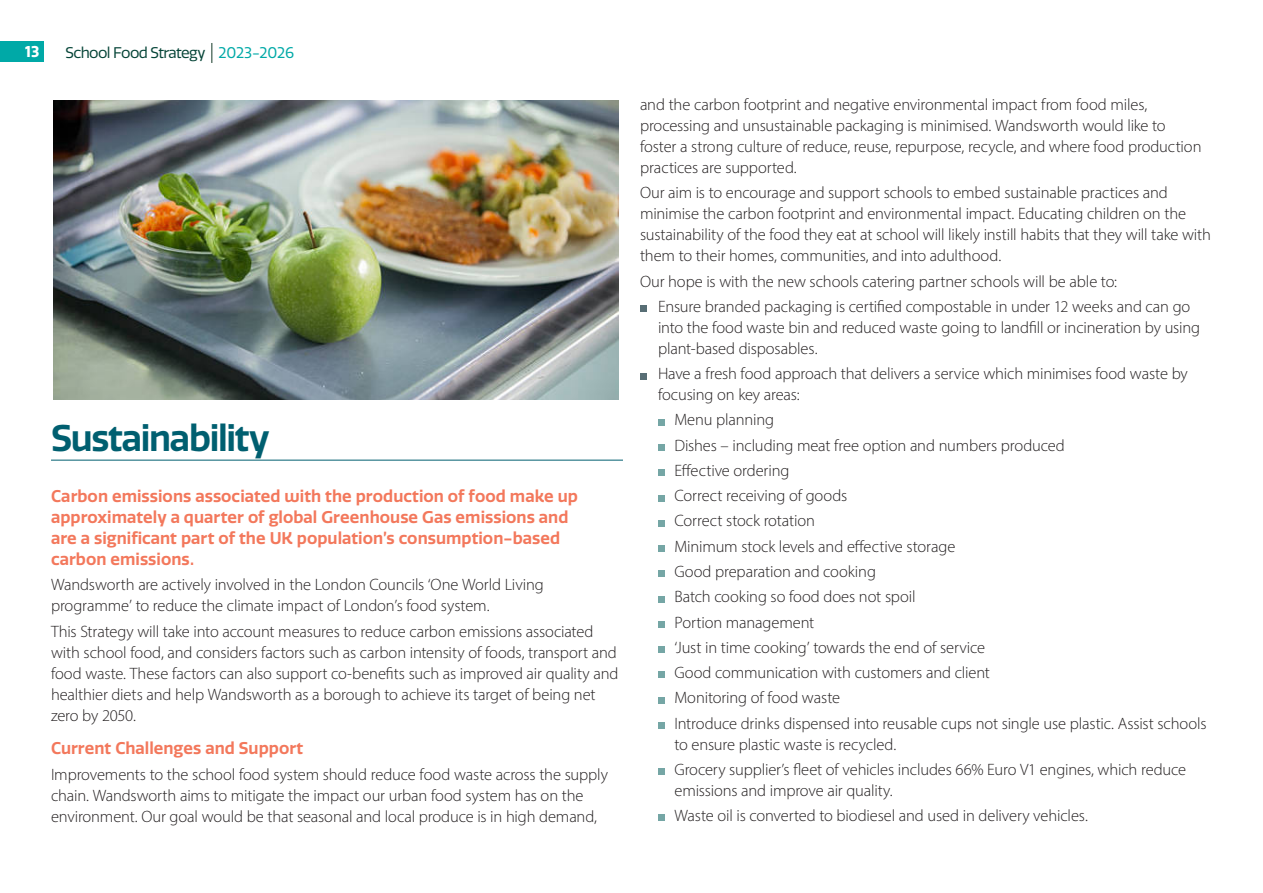
<style>
.page{position:relative;width:1263px;height:893px;background:#fff}
.page>*{position:absolute;margin:0;border:0;box-sizing:border-box;transform-origin:0 0}
.t1{font:600 36px "Quatro";letter-spacing:-.035em;color:#005f70}
.t2{font:300 16.5px/21px "Myriad Pro";letter-spacing:-.01em;color:#231f20}
.t3{font:600 16.5px/21px "Quatro";letter-spacing:.005em;color:#f3785c}
.t4{font:700 15.3px "Quatro";color:#fff}
.t5{font:15px "Quatro";letter-spacing:-.04em;color:#054437}
.s1{color:#00a9a7}
</style>
<div class="page">
<div style="left:0;top:41px;width:43px;height:20px;background:#00a9a7"></div>
<hr style="left:211px;top:43px;width:2px;height:20px;background:#627a6e">
<hr style="left:51px;top:460px;width:572px;height:1px;background:#005f70">
<svg style="left:640px;top:306px;width:6px;height:6px"></svg>
<svg style="left:640px;top:373px;width:6px;height:6px"></svg>
<svg style="left:658px;top:419px;width:6px;height:6px"></svg>
<div style="left:658px;top:444px;width:6px;height:7px;background:#75a6a5"></div>
<svg style="left:658px;top:470px;width:6px;height:6px"></svg>
<svg style="left:658px;top:495px;width:6px;height:6px"></svg>
<svg style="left:658px;top:520px;width:6px;height:6px"></svg>
<div style="left:658px;top:545px;width:6px;height:7px;background:#75a6a5"></div>
<svg style="left:658px;top:571px;width:6px;height:6px"></svg>
<svg style="left:658px;top:596px;width:6px;height:6px"></svg>
<svg style="left:658px;top:621px;width:6px;height:6px"></svg>
<div style="left:658px;top:646px;width:6px;height:7px;background:#75a6a5"></div>
<svg style="left:658px;top:672px;width:6px;height:6px"></svg>
<svg style="left:658px;top:697px;width:6px;height:6px"></svg>
<svg style="left:658px;top:722px;width:6px;height:6px"></svg>
<div style="left:658px;top:768px;width:6px;height:7px;background:#75a6a5"></div>
<svg style="left:658px;top:815px;width:6px;height:6px"></svg>
<img style="left:53px;top:100px;width:566px;height:300px">
<p class="t4" style="left:25px;top:43px;width:16px">13</p>
<p class="t5" style="left:65px;top:45px;width:230px">School Food Strategy <span class="s1">2023-2026</span></p>
<h1 class="t1" style="left:51px;top:417px;width:220px">Sustainability</h1>
<p class="t3" style="left:51px;top:486px;width:528px">Carbon emissions associated with the production of food make up approximately a quarter of global Greenhouse Gas emissions and are a significant part of the UK population’s consumption-based carbon emissions.</p>
<p class="t2" style="left:51px;top:574px;width:494px">Wandsworth are actively involved in the London Councils ‘One World Living programme’ to reduce the climate impact of London’s food system.</p>
<p class="t2" style="left:51px;top:620px;width:569px">This Strategy will take into account measures to reduce carbon emissions associated with school food, and considers factors such as carbon intensity of foods, transport and food waste. These factors can also support co-benefits such as improved air quality and healthier diets and help Wandsworth as a borough to achieve its target of being net zero by 2050.</p>
<p class="t3" style="left:51px;top:738px;width:254px">Current Challenges and Support</p>
<p class="t2" style="left:51px;top:763px;width:558px">Improvements to the school food system should reduce food waste across the supply chain. Wandsworth aims to mitigate the impact our urban food system has on the environment. Our goal would be that seasonal and local produce is in high demand,</p>
<p class="t2" style="left:640px;top:94px;width:563px">and the carbon footprint and negative environmental impact from food miles, processing and unsustainable packaging is minimised. Wandsworth would like to foster a strong culture of reduce, reuse, repurpose, recycle, and where food production practices are supported.</p>
<p class="t2" style="left:640px;top:182px;width:572px">Our aim is to encourage and support schools to embed sustainable practices and minimise the carbon footprint and environmental impact. Educating children on the sustainability of the food they eat at school will likely instill habits that they will take with them to their homes, communities, and into adulthood.</p>
<p class="t2" style="left:658px;top:268px;width:534px;line-height:25.2px;text-indent:-18px">Our hope is with the new schools catering partner schools will be able to:<br>Ensure branded packaging is certified compostable in under 12 weeks and can go</p>
<p class="t2" style="left:658px;top:317px;width:544px">into the food waste bin and reduced waste going to landfill or incineration by using plant-based disposables.</p>
<p class="t2" style="left:658px;top:363px;width:531px">Have a fresh food approach that delivers a service which minimises food waste by focusing on key areas:</p>
<p class="t2" style="left:674px;top:407px;width:533px;line-height:25.2px">Menu planning<br>Dishes – including meat free option and numbers produced<br>Effective ordering<br>Correct receiving of goods<br>Correct stock rotation<br>Minimum stock levels and effective storage<br>Good preparation and cooking<br>Batch cooking so food does not spoil<br>Portion management<br>‘Just in time cooking’ towards the end of service<br>Good communication with customers and client<br>Monitoring of food waste<br>Introduce drinks dispensed into reusable cups not single use plastic. Assist schools</p>
<p class="t2" style="left:674px;top:731px;width:513px;line-height:25.2px">to ensure plastic waste is recycled.<br>Grocery supplier’s fleet of vehicles includes 66% Euro V1 engines, which reduce</p>
<p class="t2" style="left:674px;top:777px;width:415px;line-height:25.2px">emissions and improve air quality.<br>Waste oil is converted to biodiesel and used in delivery vehicles.</p>
</div>
